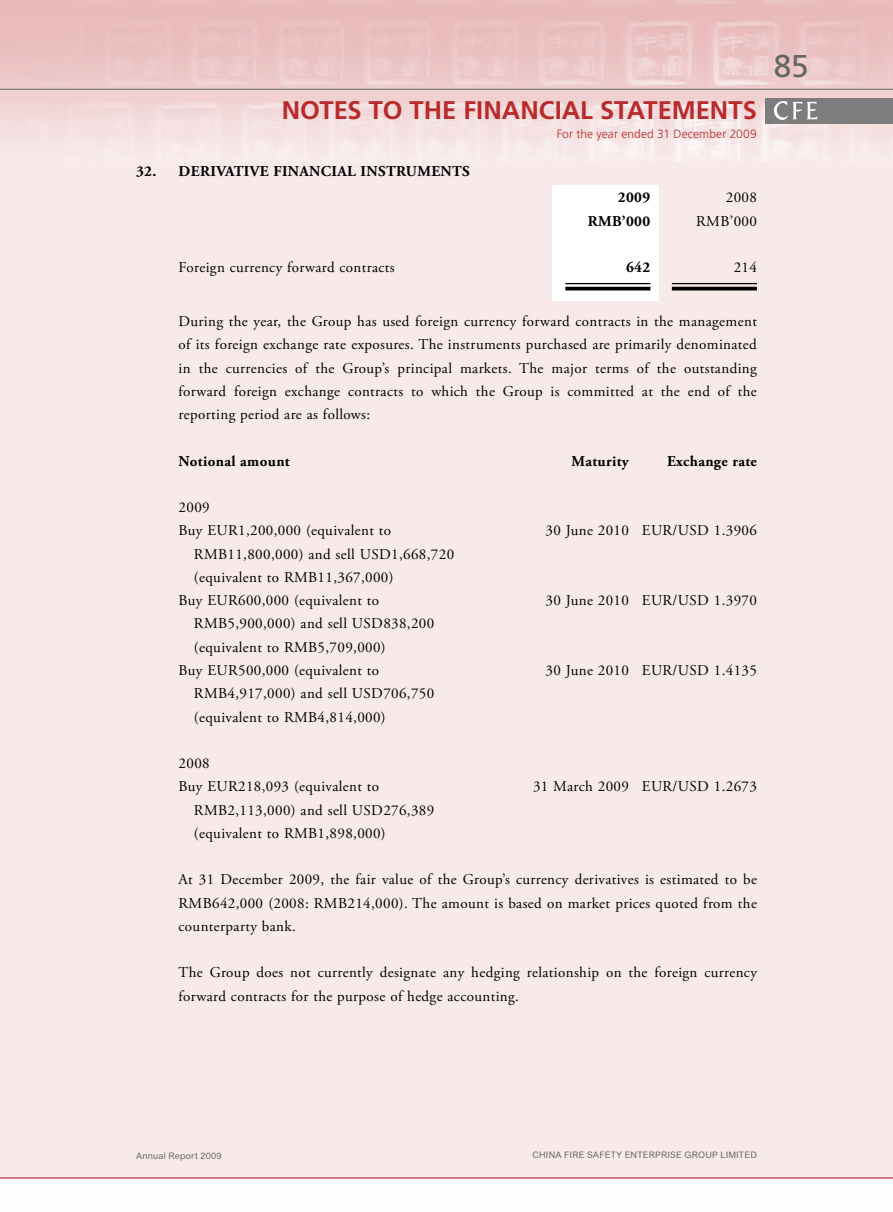
<style>
.page{position:relative;width:893px;height:1212px;background:#fff}
.page>*{position:absolute;margin:0;border:0;box-sizing:border-box;transform-origin:0 0}
.t1{font:31.5px "Frutiger LT Std";color:#666565}
.t2{font:700 25.5px "Frutiger LT Std";color:#b92a2c}
.t3{font:15px/23.2px "Adobe Garamond Pro";letter-spacing:.025em;color:#000}
.t4{font:700 15px "Adobe Garamond Pro";letter-spacing:.025em;color:#000}
.t5{font:300 12px "Frutiger LT Std";letter-spacing:.01em;color:#b92a2c}
.t6{font:9px "Arial Rounded MT Std";letter-spacing:.025em;color:#666565}
</style>
<div class="page">
<div style="left:0;top:162px;width:893px;height:1016px;background:#f8eaea"></div>
<div style="left:765px;top:98px;width:128px;height:25px;background:#7d7d7d"></div>
<svg style="left:774px;top:101px;width:44px;height:19px"></svg>
<hr style="left:0;top:89px;width:893px;height:1px;background:#7d7d7d">
<hr style="left:0;top:1177px;width:893px;height:1px;background:#b92a2c">
<div style="left:553px;top:185px;width:106px;height:116px;background:#fff"></div>
<hr style="left:565px;top:283px;width:85px;height:1px;background:#000">
<hr style="left:565px;top:287px;width:85px;height:3px;background:#000">
<hr style="left:672px;top:283px;width:85px;height:1px;background:#000">
<hr style="left:672px;top:287px;width:85px;height:3px;background:#000">
<h2 class="t2" style="left:282px;top:95px;width:477px">NOTES TO THE FINANCIAL STATEMENTS</h2>
<p class="t4" style="left:136px;top:163px;width:335px">32. DERIVATIVE FINANCIAL INSTRUMENTS</p>
<p class="t5" style="left:557px;top:127px;width:202px">For the year ended 31 December 2009</p>
<p class="t4" style="left:618px;top:189px;width:34px">2009</p>
<p class="t3" style="left:726px;top:187px;width:33px">2008</p>
<p class="t4" style="left:588px;top:212px;width:64px">RMB’000</p>
<p class="t3" style="left:696px;top:210px;width:62px">RMB’000</p>
<p class="t3" style="left:179px;top:256px;width:218px">Foreign currency forward contracts</p>
<p class="t4" style="left:626px;top:259px;width:26px">642</p>
<p class="t3" style="left:734px;top:256px;width:25px">214</p>
<p class="t3" style="left:179px;top:310px;width:580px;text-align:justify">During the year, the Group has used foreign currency forward contracts in the management of its foreign exchange rate exposures. The instruments purchased are primarily denominated in the currencies of the Group’s principal markets. The major terms of the outstanding forward foreign exchange contracts to which the Group is committed at the end of the reporting period are as follows:</p>
<p class="t4" style="left:179px;top:452px;width:113px">Notional amount</p>
<p class="t4" style="left:572px;top:452px;width:59px">Maturity</p>
<p class="t4" style="left:667px;top:452px;width:91px">Exchange rate</p>
<p class="t3" style="left:179px;top:496px;width:214px">2009<br>Buy EUR1,200,000 (equivalent to</p>
<p class="t3" style="left:545px;top:520px;width:213px">30 June 2010 EUR/USD 1.3906</p>
<p class="t3" style="left:194px;top:543px;width:262px">RMB11,800,000) and sell USD1,668,720</p>
<p class="t3" style="left:194px;top:566px;width:201px">(equivalent to RMB11,367,000)</p>
<p class="t3" style="left:179px;top:589px;width:202px">Buy EUR600,000 (equivalent to</p>
<p class="t3" style="left:545px;top:589px;width:213px">30 June 2010 EUR/USD 1.3970</p>
<p class="t3" style="left:194px;top:613px;width:242px">RMB5,900,000) and sell USD838,200</p>
<p class="t3" style="left:194px;top:636px;width:193px">(equivalent to RMB5,709,000)</p>
<p class="t3" style="left:179px;top:659px;width:202px">Buy EUR500,000 (equivalent to</p>
<p class="t3" style="left:545px;top:659px;width:213px">30 June 2010 EUR/USD 1.4135</p>
<p class="t3" style="left:194px;top:682px;width:242px">RMB4,917,000) and sell USD706,750 (equivalent to RMB4,814,000)</p>
<p class="t3" style="left:179px;top:752px;width:202px">2008<br>Buy EUR218,093 (equivalent to</p>
<p class="t3" style="left:533px;top:775px;width:225px">31 March 2009 EUR/USD 1.2673</p>
<p class="t3" style="left:194px;top:799px;width:242px">RMB2,113,000) and sell USD276,389 (equivalent to RMB1,898,000)</p>
<p class="t3" style="left:179px;top:868px;width:580px;text-align:justify">At 31 December 2009, the fair value of the Group’s currency derivatives is estimated to be RMB642,000 (2008: RMB214,000). The amount is based on market prices quoted from the counterparty bank.</p>
<p class="t3" style="left:179px;top:961px;width:580px">The Group does not currently designate any hedging relationship on the foreign currency forward contracts for the purpose of hedge accounting.</p>
<h1 class="t1" style="left:774px;top:47px;width:36px">85</h1>
<p class="t6" style="left:136px;top:1151px;width:87px">Annual Report 2009</p>
<p class="t6" style="left:532px;top:1150px;width:226px">CHINA FIRE SAFETY ENTERPRISE GROUP LIMITED</p>
</div>
